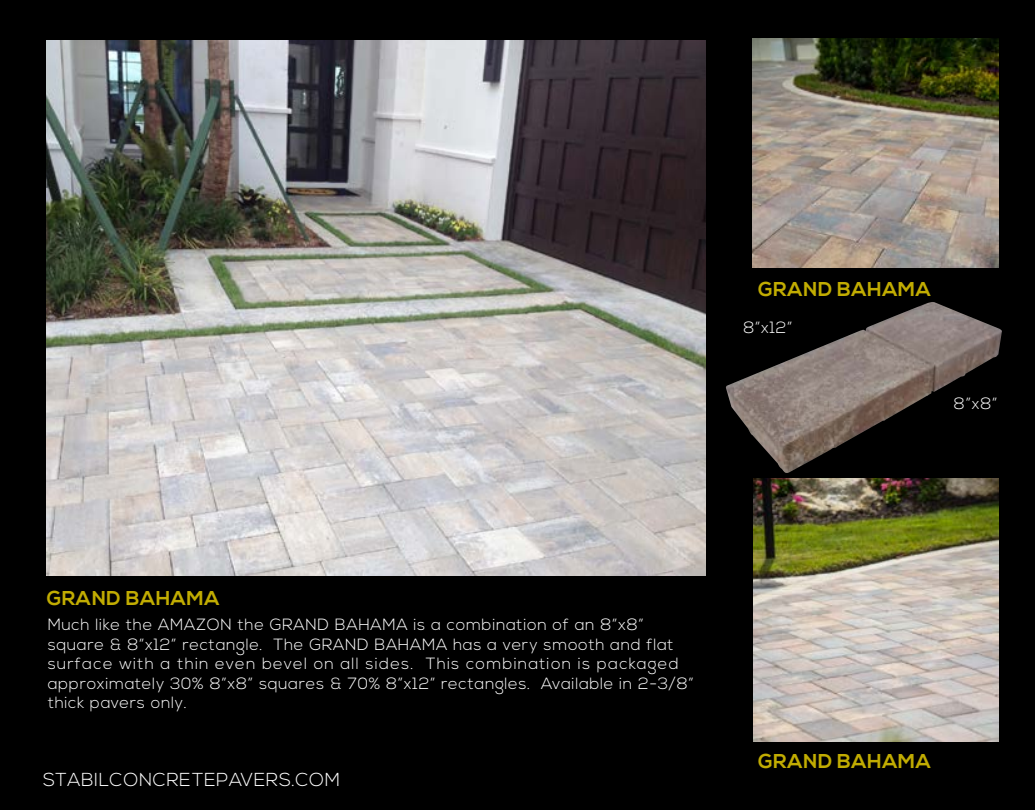
<style>
.page{position:relative;width:1035px;height:810px;background:#000}
.page>*{position:absolute;margin:0;border:0;box-sizing:border-box;transform-origin:0 0}
.t1{font:700 20px "Nexa";letter-spacing:.03em;color:#c1ac02}
.t2{font:300 18.75px "Nexa";letter-spacing:.03em;color:#fff}
.t3{font:300 16.25px/19.5px "Nexa";letter-spacing:.04em;color:#fff}
</style>
<div class="page">
<img style="left:47px;top:41px;width:659px;height:534px">
<img style="left:753px;top:478px;width:246px;height:263px">
<img style="left:753px;top:39px;width:245px;height:228px">
<img style="left:726px;top:302px;width:276px;height:171px">
<p class="t1" style="left:758px;top:277px;width:174px">GRAND BAHAMA</p>
<p class="t3" style="left:743px;top:319px;width:51px">8”x12”</p>
<p class="t3" style="left:954px;top:394px;width:45px">8”x8”</p>
<p class="t1" style="left:47px;top:586px;width:174px">GRAND BAHAMA</p>
<p class="t3" style="left:48px;top:616px;width:648px;text-indent:190px">the GRAN D BAHAMA is a combination of an 8”x8” square &amp; 8”x12” rectangle. The GRAN D BAHAMA has a very smooth and flat surface with a thin even bevel on all sides. This combination is packaged approximately 30% 8”x8” squares &amp; 70% 8”x12” rectangles. Available in 2-3/8” thick pavers only.</p>
<p class="t3" style="left:48px;top:616px;width:162px">Much like the AMAZON</p>
<p class="t2" style="left:43px;top:769px;width:282px">STABILCONCRETEPAVERS.COM</p>
<p class="t1" style="left:758px;top:750px;width:174px">GRAND BAHAMA</p>
</div>
